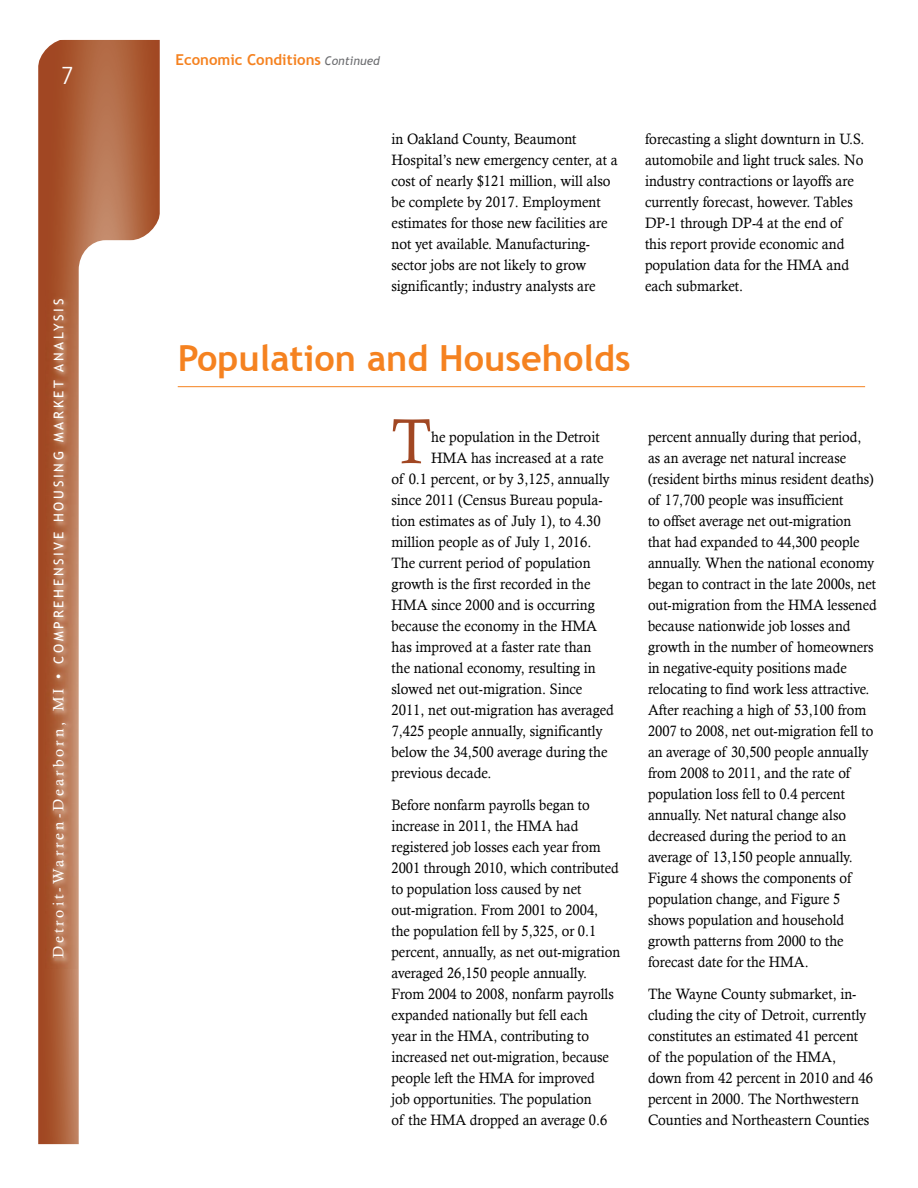
<style>
.page{position:relative;width:918px;height:1188px;background:#fff}
.page>*{position:absolute;margin:0;border:0;box-sizing:border-box;transform-origin:0 0}
.body_text{font:63.75px "Calisto";color:#a14723;scale:.95 1}
.level1{font:700 36px "Trebuchet MS";color:#f58220}
.t1{font:300 27px "Rotis Sans Serif";color:#fff}
.body_text-2{font:15px/21px "Calisto";color:#000;scale:.94 1}
.body_text-3{font:15px/21px "Calisto";color:#000;scale:.95 1}
.t2{font:700 15px "Trebuchet MS";color:#f58220}
.t3{font:13.5px "Trebuchet MS";letter-spacing:.2em;color:#fff}
.s1{font-family:"Calisto";font-size:15px}
.s2{font-weight:400;font-style:italic;font-size:12px;color:#6d6e71}
</style>
<div class="page">
<svg style="left:38px;top:40px;width:122px;height:1104px;background:#ad603c"></svg>
<svg style="left:79px;top:240px;width:106px;height:904px"></svg>
<svg style="left:38px;top:39px;width:30px;height:30px"></svg>
<svg style="left:130px;top:210px;width:36px;height:36px"></svg>
<img style="left:46px;top:290px;width:31px;height:678px">
<hr style="left:178px;top:386px;width:687px;height:1px;background:#f58220">
<h3 class="t1" style="left:61px;top:60px;width:14px">7</h3>
<p class="t3" style="left:51px;top:958px;width:661px;rotate:-90deg"><span class="s1">Detroit-Warren-Dearborn, MI •</span> COMPREHENSIVE HOUSING MARKET ANALYSIS</p>
<p class="t2" style="left:176px;top:50px;width:206px">Economic Conditions <span class="s2">Continued</span></p>
<p class="body_text-3" style="left:392px;top:128px;width:240px">in Oakland County, Beaumont Hospital’s new emergency center, at a cost of nearly $121 million, will also be complete by 2017. Employment estimates for those new facilities are not yet available. Manufacturing&shy;sector jobs are not likely to grow significantly; industry analysts are</p>
<p class="body_text-3" style="left:645px;top:128px;width:233px">forecasting a slight downturn in U.S. automobile and light truck sales. No industry contractions or layoffs are currently forecast, however. Tables<br>DP-1 through DP-4 at the end of this report provide economic and population data for the HMA and each submarket.</p>
<p class="level1" style="left:178px;top:336px;width:454px">Population and Households</p>
<p class="body_text" style="left:392px;top:404px;width:43px">T</p>
<p class="body_text-3" style="left:431px;top:426px;width:179px">he population in the Detroit</p>
<p class="body_text-3" style="left:431px;top:447px;width:183px">HMA has increased at a rate</p>
<p class="body_text-3" style="left:392px;top:468px;width:231px">of 0.1 percent, or by 3,125, annually</p>
<p class="body_text-3" style="left:392px;top:489px;width:224px">since 2011 (Census Bureau popula-</p>
<p class="body_text-3" style="left:392px;top:510px;width:222px">tion estimates as of July 1), to 4.30</p>
<p class="body_text-3" style="left:392px;top:531px;width:212px">million people as of July 1, 2016.</p>
<p class="body_text-3" style="left:392px;top:552px;width:211px">The current period of population</p>
<p class="body_text-3" style="left:392px;top:573px;width:211px">growth is the first recorded in the</p>
<p class="body_text-3" style="left:392px;top:594px;width:215px">HMA since 2000 and is occurring</p>
<p class="body_text-3" style="left:392px;top:615px;width:218px">because the economy in the HMA</p>
<p class="body_text-3" style="left:392px;top:636px;width:212px">has improved at a faster rate than</p>
<p class="body_text-3" style="left:392px;top:657px;width:217px">the national economy, resulting in</p>
<p class="body_text-3" style="left:392px;top:678px;width:203px">slowed net out-migration. Since</p>
<p class="body_text-3" style="left:392px;top:699px;width:236px">2011, net out-migration has averaged</p>
<p class="body_text-3" style="left:392px;top:720px;width:224px">7,425 people annually, significantly</p>
<p class="body_text-3" style="left:392px;top:741px;width:229px">below the 34,500 average during the</p>
<p class="body_text-3" style="left:392px;top:762px;width:107px">previous decade.</p>
<p class="body_text-2" style="left:392px;top:794px;width:245px">Before nonfarm payrolls began to increase in 2011, the HMA had registered job losses each year from 2001 through 2010, which contributed to population loss caused by net out-migration. From 2001 to 2004, the population fell by 5,325, or 0.1 percent, annually, as net out-migration averaged 26,150 people annually.<br>From 2004 to 2008, nonfarm payrolls expanded nationally but fell each<br>year in the HMA, contributing to increased net out-migration, because people left the HMA for improved<br>job opportunities. The population<br>of the HMA dropped an average 0.6</p>
<p class="body_text-2" style="left:648px;top:426px;width:245px">percent annually during that period, as an average net natural increase (resident births minus resident deaths) of 17,700 people was insufficient<br>to offset average net out-migration that had expanded to 44,300 people annually. When the national economy began to contract in the late 2000s, net out-migration from the HMA lessened because nationwide job losses and growth in the number of homeowners in negative-equity positions made relocating to find work less attractive.<br>After reaching a high of 53,100 from 2007 to 2008, net out-migration fell to an average of 30,500 people annually from 2008 to 2011, and the rate of population loss fell to 0.4 percent annually. Net natural change also decreased during the period to an average of 13,150 people annually.<br>Figure 4 shows the components of population change, and Figure 5 shows population and household growth patterns from 2000 to the forecast date for the HMA.</p>
<p class="body_text-3" style="left:648px;top:983px;width:239px">The Wayne County submarket, in&shy;cluding the city of Detroit, currently constitutes an estimated 41 percent of the population of the HMA, down from 42 percent in 2010 and 46 percent in 2000. The Northwestern Counties and Northeastern Counties</p>
</div>
